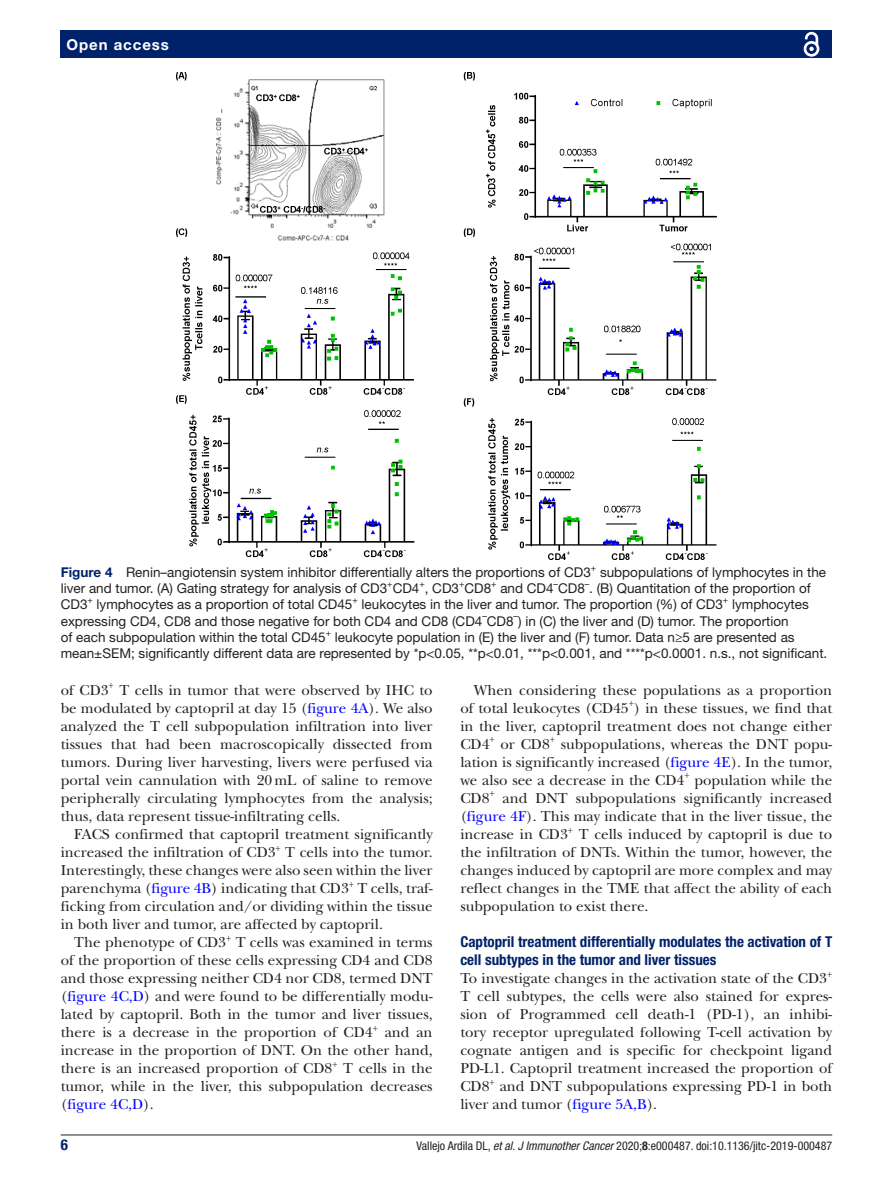
<style>
.page{position:relative;width:893px;height:1191px;background:#fff}
.page>*{position:absolute;margin:0;border:0;box-sizing:border-box;transform-origin:0 0}
.t1{font:15px/18px "New Baskerville";color:#231f20;text-align:justify}
.t2{font:700 condensed 15px/18px "Helvetica Neue LT Std";color:#00226b}
.t3{font:700 15px "Helvetica Neue LT Std";letter-spacing:.065em;color:#fff}
.t4{font:13.5px/16.2px "Helvetica Neue LT Std";color:#231f20}
.t5{font:condensed 12px "Helvetica Neue LT Std";color:#231f20}
.t6{font:9.9px "New Baskerville";color:#231f20}
.t7{font:9px "Helvetica Neue LT Std";color:#231f20}
.s1{font-weight:700;color:#00226b}
.s2{color:#00f}
.s3{font-style:italic}
.s4{font-weight:700}
</style>
<div class="page">
<hr style="left:61px;top:1134px;width:771px;height:1px;background:#231f20">
<div style="left:61px;top:31px;width:771px;height:27px;background:#00226b"></div>
<svg style="left:803px;top:31px;width:17px;height:26px"></svg>
<img style="left:176px;top:73px;width:540px;height:486px">
<p class="t3" style="left:66px;top:35px;width:104px">Open access</p>
<p class="t4" style="left:61px;top:564px;width:767px"><span class="s1">Figure 4</span> Renin–angiotensin system inhibitor differentially alters the proportions of CD3<sup>+</sup> subpopulations of lymphocytes in the liver and tumor. (A) Gating strategy for analysis of CD3<sup>+</sup>CD4 , CD3 CD8</p>
<p class="t7" style="left:419px;top:578px;width:7px">+</p>
<p class="t7" style="left:459px;top:578px;width:7px">+</p>
<p class="t7" style="left:491px;top:578px;width:7px">+</p>
<p class="t4" style="left:500px;top:580px;width:312px">and CD4 CD8 . (B) Quantitation of the proportion of</p>
<p class="t7" style="left:554px;top:578px;width:6px">–</p>
<p class="t7" style="left:585px;top:578px;width:6px">–</p>
<p class="t4" style="left:61px;top:596px;width:750px">CD3<sup>+</sup> lymphocytes as a proportion of total CD45<sup>+</sup> leukocytes in the liver and tumor. The proportion (%) of CD3<sup>+</sup> lymphocytes expressing CD4, CD8 and those negative for both CD4 and CD8 (CD4<sup>–</sup>CD8 ) in (C) the liver and (D) tumor. The proportion</p>
<p class="t7" style="left:514px;top:611px;width:6px">–</p>
<p class="t4" style="left:61px;top:628px;width:768px">of each subpopulation within the total CD45<sup>+</sup> leukocyte population in (E) the liver and (F) tumor. Data n≥5 are presented as mean±SEM; significantly different data are represented by *p&lt;0.05, **p&lt;0.01, ***p&lt;0.001, and ****p&lt;0.0001. n.s., not significant.</p>
<p class="t1" style="left:61px;top:681px;width:49px">of CD3</p>
<p class="t6" style="left:109px;top:679px;width:7px">+</p>
<p class="t1" style="left:61px;top:681px;width:373px;text-indent:59px">T cells in tumor that were observed by IHC to be modulated by captopril at day 15 (<span class="s2">figure 4A</span>). We also analyzed the T cell subpopulation infiltration into liver tissues that had been macroscopically dissected from tumors. During liver harvesting, livers were perfused via portal vein cannulation with 20mL of saline to remove peripherally circulating lymphocytes from the analysis; thus, data represent tissue-infiltrating cells.</p>
<p class="t1" style="left:61px;top:825px;width:373px;text-indent:14px">FACS confirmed that captopril treatment significantly increased the infiltration of CD3</p>
<p class="t1" style="left:460px;top:681px;width:373px;text-align:right">When considering these populations as a proportion of total leukocytes (CD45 ) in these tissues, we find that</p>
<p class="t6" style="left:629px;top:697px;width:7px">+</p>
<p class="t1" style="left:460px;top:717px;width:373px">in the liver, captopril treatment does not change either<br>CD4</p>
<p class="t6" style="left:489px;top:733px;width:7px">+</p>
<p class="t1" style="left:500px;top:735px;width:51px">or CD8</p>
<p class="t6" style="left:550px;top:733px;width:7px">+</p>
<p class="t1" style="left:460px;top:735px;width:373px;text-indent:100px">subpopulations, whereas the DNT popu&shy;lation is significantly increased (<span class="s2">figure 4E</span>). In the tumor, we also see a decrease in the CD4</p>
<p class="t6" style="left:684px;top:769px;width:7px">+</p>
<p class="t1" style="left:694px;top:771px;width:139px">population while the</p>
<p class="t1" style="left:460px;top:789px;width:31px">CD8</p>
<p class="t6" style="left:489px;top:787px;width:7px">+</p>
<p class="t1" style="left:460px;top:789px;width:373px;text-indent:42px">and DNT subpopulations significantly increased (<span class="s2">figure 4F</span>). This may indicate that in the liver tissue, the increase in CD3</p>
<p class="t6" style="left:568px;top:823px;width:7px">+</p>
<p class="t1" style="left:460px;top:825px;width:373px;text-indent:118px">T cells induced by captopril is due to the infiltration of DNTs. Within the tumor, however, the changes induced by captopril are more complex and may reflect changes in the TME that affect the ability of each subpopulation to exist there.</p>
<p class="t2" style="left:460px;top:932px;width:373px">Captopril treatment differentially modulates the activation of T cell subtypes in the tumor and liver tissues</p>
<p class="t1" style="left:460px;top:969px;width:368px">To investigate changes in the activation state of the CD3</p>
<p class="t6" style="left:827px;top:967px;width:7px">+</p>
<p class="t1" style="left:460px;top:987px;width:373px">T cell subtypes, the cells were also stained for expres&shy;sion of Programmed cell death-1 (PD-1), an inhibi&shy;tory receptor upregulated following T-cell activation by cognate antigen and is specific for checkpoint ligand PD-L1. Captopril treatment increased the proportion of CD8</p>
<p class="t6" style="left:276px;top:841px;width:7px">+</p>
<p class="t1" style="left:61px;top:843px;width:373px;text-indent:225px">T cells into the tumor.<br>Interestingly, these changes were also seen within the liver parenchyma (<span class="s2">figure 4B</span>) indicating that CD3</p>
<p class="t6" style="left:349px;top:877px;width:7px">+</p>
<p class="t1" style="left:357px;top:879px;width:77px">T cells, traf-</p>
<p class="t1" style="left:61px;top:897px;width:373px">ficking from circulation and/or dividing within the tissue</p>
<p class="t1" style="left:61px;top:915px;width:324px">in both liver and tumor, are affected by captopril.</p>
<p class="t1" style="left:74px;top:933px;width:153px">The phenotype of CD3</p>
<p class="t6" style="left:226px;top:931px;width:7px">+</p>
<p class="t1" style="left:61px;top:933px;width:373px;text-indent:175px">T cells was examined in terms of the proportion of these cells expressing CD4 and CD8 and those expressing neither CD4 nor CD8, termed DNT (<span class="s2">figure 4C,D</span>) and were found to be differentially modu&shy;lated by captopril. Both in the tumor and liver tissues, there is a decrease in the proportion of CD4</p>
<p class="t6" style="left:373px;top:1021px;width:7px">+</p>
<p class="t1" style="left:61px;top:1023px;width:373px;text-indent:324px">and an increase in the proportion of DNT. On the other hand, there is an increased proportion of CD8</p>
<p class="t6" style="left:332px;top:1057px;width:7px">+</p>
<p class="t1" style="left:61px;top:1059px;width:373px;text-indent:282px">T cells in the tumor, while in the liver, this subpopulation decreases (<span class="s2">figure 4C,D</span>).</p>
<p class="t6" style="left:489px;top:1075px;width:7px">+</p>
<p class="t1" style="left:460px;top:1077px;width:373px;text-indent:39px">and DNT subpopulations expressing PD-1 in both liver and tumor (<span class="s2">figure 5A,B</span>).</p>
<p class="t2" style="left:61px;top:1135px;width:9px">6</p>
<p class="t5" style="left:417px;top:1138px;width:417px">Vallejo Ardila DL, <span class="s3">et al</span>. <span class="s3">J Immunother Cancer</span> 2020;<span class="s4">8</span>:e000487. doi:10.1136/jitc-2019-000487</p>
</div>
